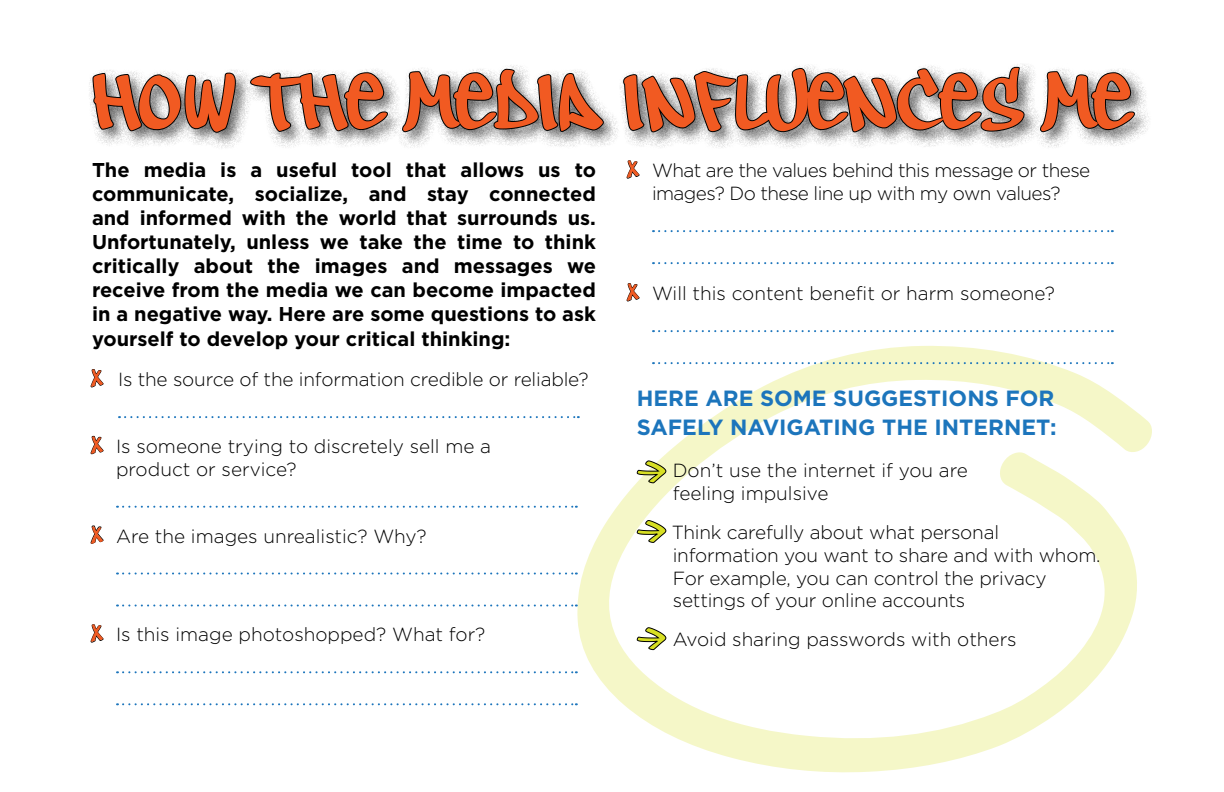
<style>
.page{position:relative;width:1224px;height:792px;background:#fff}
.page>*{position:absolute;margin:0;border:0;box-sizing:border-box;transform-origin:0 0}
.t1{font:italic 76px "Owned";letter-spacing:.05em;color:#f15a22}
.t2{font:700 22px/28.8px "Gotham";color:#1c75bc}
.t3{font:700 20px/24.2px "Gotham";color:#000;text-align:justify}
.t4{font:300 19px/22.8px "Gotham";letter-spacing:-.01em;color:#000}
.t5{font:300 19px/22.8px "Gotham";letter-spacing:-.03em;color:#000;text-align:center}
.s1{font-family:"Owned";font-weight:400;font-size:24px;color:#f15a22}
</style>
<div class="page">
<svg style="left:576px;top:346px;width:576px;height:427px"></svg>
<svg style="left:90px;top:369px;width:14px;height:19px"></svg>
<svg style="left:119px;top:416px;width:460px;height:2px"></svg>
<svg style="left:90px;top:435px;width:14px;height:20px"></svg>
<svg style="left:117px;top:506px;width:460px;height:2px"></svg>
<svg style="left:90px;top:525px;width:14px;height:19px"></svg>
<svg style="left:117px;top:573px;width:460px;height:2px"></svg>
<svg style="left:117px;top:605px;width:460px;height:2px"></svg>
<svg style="left:90px;top:624px;width:14px;height:19px"></svg>
<svg style="left:117px;top:671px;width:460px;height:2px"></svg>
<svg style="left:117px;top:703px;width:460px;height:2px"></svg>
<div style="left:88px;top:62px;width:1064px;height:89px;background:#000;opacity:.6"></div>
<svg style="left:91px;top:71px;width:146px;height:63px;background:#939393"></svg>
<svg style="left:249px;top:71px;width:140px;height:78px"></svg>
<svg style="left:401px;top:62px;width:204px;height:87px"></svg>
<svg style="left:622px;top:62px;width:404px;height:76px"></svg>
<svg style="left:1039px;top:62px;width:97px;height:76px"></svg>
<svg style="left:626px;top:160px;width:14px;height:19px"></svg>
<svg style="left:653px;top:230px;width:460px;height:2px"></svg>
<svg style="left:653px;top:262px;width:460px;height:2px"></svg>
<svg style="left:626px;top:283px;width:14px;height:19px"></svg>
<svg style="left:653px;top:330px;width:460px;height:2px"></svg>
<svg style="left:653px;top:362px;width:460px;height:2px"></svg>
<svg style="left:636px;top:460px;width:31px;height:24px"></svg>
<svg style="left:636px;top:519px;width:31px;height:25px"></svg>
<svg style="left:636px;top:627px;width:31px;height:24px"></svg>
<h1 class="t1" style="left:92px;top:53px;width:1036px">HOW THE MEDIA INFLUENCES ME</h1>
<p class="t5" style="left:628px;top:159px;width:464px"><span class="s1">X</span> What are the values behind this message or these images? Do these line up with my own values?</p>
<p class="t3" style="left:92px;top:157px;width:506px">The media is a useful tool that allows us to communicate, socialize, and stay connected and informed with the world that surrounds us.<br>Unfortunately, unless we take the time to think critically about the images and messages we receive from the media we can become impacted in a negative way. Here are some questions to ask yourself to develop your critical thinking:</p>
<p class="t4" style="left:92px;top:368px;width:498px"><span class="s1">X</span> Is the source of the information credible or reliable?</p>
<p class="t4" style="left:628px;top:282px;width:429px"><span class="s1">X</span> Will this content benefit or harm someone?</p>
<p class="t4" style="left:116px;top:435px;width:377px;text-indent:-24px"><span class="s1">X</span> Is someone trying to discretely sell me a product or service?</p>
<p class="t4" style="left:92px;top:524px;width:336px"><span class="s1">X</span> Are the images unrealistic? Why?</p>
<p class="t4" style="left:92px;top:623px;width:395px"><span class="s1">X</span> Is this image photoshopped? What for?</p>
<p class="t2" style="left:637px;top:383px;width:422px">HERE ARE SOME SUGGESTIONS FOR<br>SAFELY NAVIGATING THE INTERNET:</p>
<p class="t4" style="left:673px;top:459px;width:297px">Don’t use the internet if you are feeling impulsive</p>
<p class="t4" style="left:672px;top:521px;width:430px">Think carefully about what personal information you want to share and with whom.<br>For example, you can control the privacy settings of your online accounts</p>
<p class="t4" style="left:673px;top:628px;width:345px">Avoid sharing passwords with others</p>
</div>
